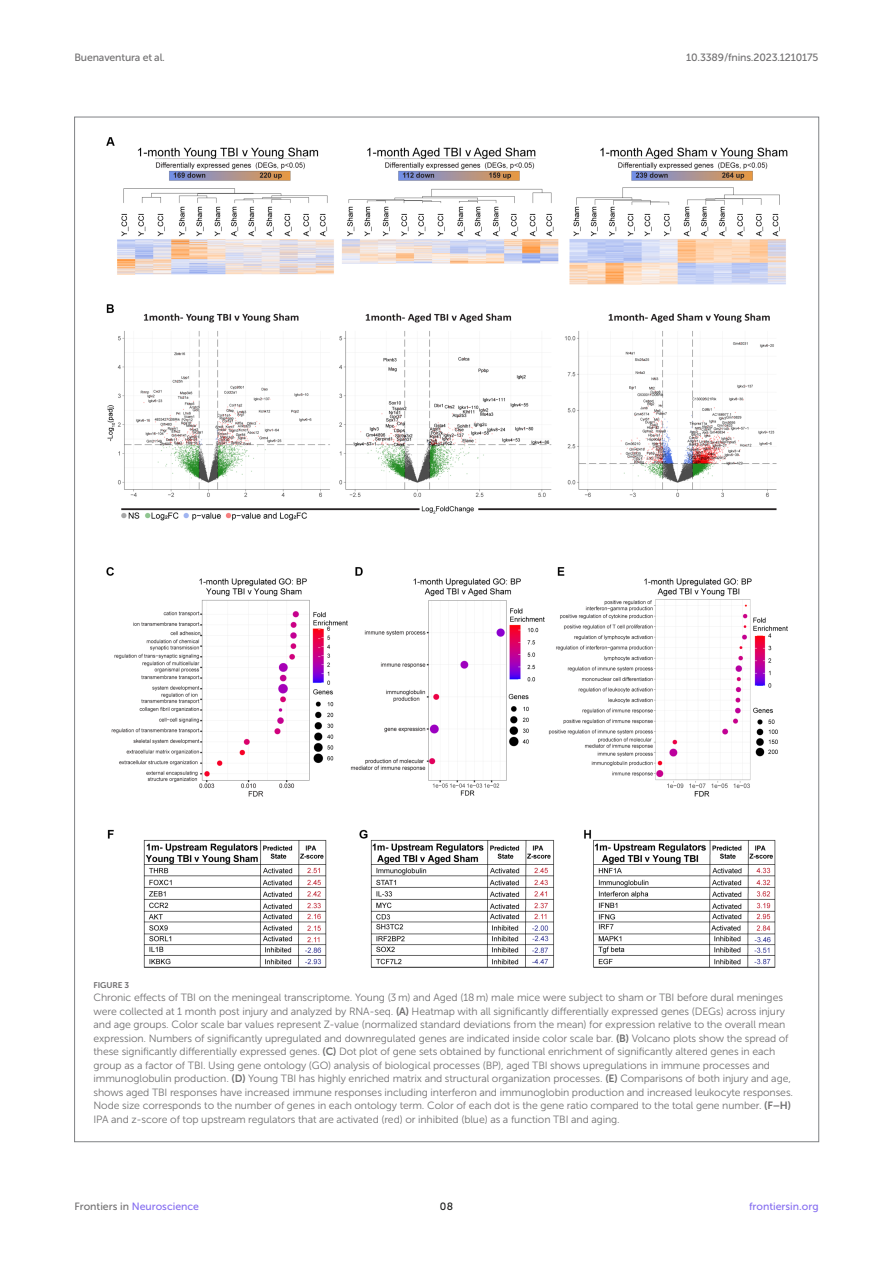
<style>
.page{position:relative;width:893px;height:1263px;background:#fff}
.page>*{position:absolute;margin:0;border:0;box-sizing:border-box;transform-origin:0 0}
.FIG_LEG{font:10.5px/13.5px "Museo Sans 300";letter-spacing:-.01em;color:#706f70}
.t1{font:10.5px "Museo Sans 500";letter-spacing:-.015em;color:#706f70}
.t2{font:10.5px "Museo Sans 500";color:#856df0}
.t3{font:10.5px "Museo Sans 500";color:#1b1c1b}
.FIG_HD{font:8.25px "Museo Sans 700";letter-spacing:-.01em;color:#706f70}
.s1{font-family:"Museo Sans 700"}
.s2{color:#706f70}
</style>
<div class="page">
<img style="left:106px;top:137px;width:682px;height:831px">
<p class="t1" style="left:74px;top:51px;width:92px">Buenaventura et al.</p>
<p class="t1" style="left:686px;top:51px;width:134px">10.3389/fnins.2023.1210175</p>
<p class="FIG_HD" style="left:94px;top:980px;width:37px">FIGURE 3</p>
<p class="FIG_LEG" style="left:94px;top:991px;width:701px">Chronic effects of TBI on the meningeal transcriptome. Young (3 m) and Aged (18 m) male mice were subject to sham or TBI before dural meninges were collected at 1 month post injury and analyzed by RNA-seq. <span class="s1">(A)</span> Heatmap with all significantly differentially expressed genes (DEGs) across injury and age groups. Color scale bar values represent Z-value (normalized standard deviations from the mean) for expression relative to the overall mean expression. Numbers of significantly upregulated and downregulated genes are indicated inside color scale bar. <span class="s1">(B)</span> Volcano plots show the spread of these significantly differentially expressed genes. <span class="s1">(C)</span> Dot plot of gene sets obtained by functional enrichment of significantly altered genes in each group as a factor of TBI. Using gene ontology (GO) analysis of biological processes (BP), aged TBI shows upregulations in immune processes and immunoglobulin production. <span class="s1">(D)</span> Young TBI has highly enriched matrix and structural organization processes. <span class="s1">(E)</span> Comparisons of both injury and age, shows aged TBI responses have increased immune responses including interferon and immunoglobin production and increased leukocyte responses.<br>Node size corresponds to the number of genes in each ontology term. Color of each dot is the gene ratio compared to the total gene number. <span class="s1">(F–H)<br></span>IPA and z-score of top upstream regulators that are activated (red) or inhibited (blue) as a function TBI and aging.</p>
<p class="t2" style="left:74px;top:1200px;width:126px"><span class="s2">Frontiers in</span> Neuroscience</p>
<p class="t3" style="left:440px;top:1200px;width:15px">08</p>
<p class="t2" style="left:749px;top:1200px;width:71px">frontiersin.org</p>
</div>
